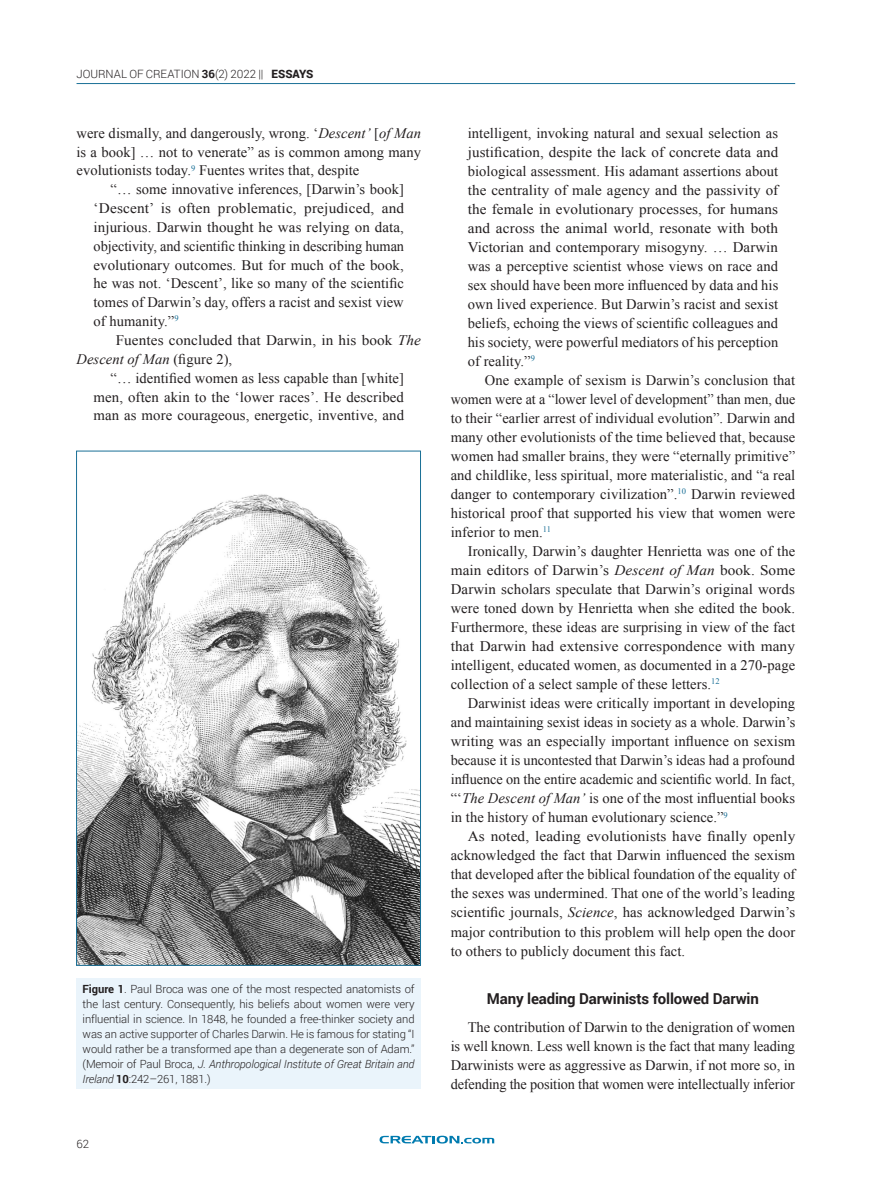
<style>
.page{position:relative;width:893px;height:1191px;background:#fff}
.page>*{position:absolute;margin:0;border:0;box-sizing:border-box;transform-origin:0 0}
.Sub-heading__1{font:700 15px "Roboto";letter-spacing:-.01em;color:#231f20}
.Body{font:14.55px/19px "Times New Roman";letter-spacing:.005em;color:#231f20;text-align:justify}
.Quote__2-column{font:14.55px/19px "Times New Roman";letter-spacing:.005em;color:#231f20;text-align:justify}
.After_Quote_Paragrap{font:14.55px/19px "Times New Roman";letter-spacing:.005em;color:#231f20;text-align:justify}
.Body-2{font:14.55px/19px "Times New Roman";letter-spacing:.005em;color:#231f20;text-align:justify;scale:1.05 1}
.After_Quote_Paragrap-2{font:14.55px/18.9px "Times New Roman";letter-spacing:.005em;color:#231f20;scale:1.05 1}
.t1{font:300 11.4px "Roboto";letter-spacing:-.005em;color:#231f20}
.Captions{font:300 11.25px/15px "Roboto";letter-spacing:-.01em;color:#231f20;text-align:justify}
.s1{font-weight:700}
.s2{font-weight:900}
.s3{font-style:italic}
</style>
<div class="page">
<svg style="left:380px;top:1135px;width:114px;height:8px"></svg>
<hr style="left:77px;top:83px;width:718px;height:1px;background:#196f96">
<div style="left:76px;top:978px;width:345px;height:111px;background:#eaf4fb"></div>
<img style="left:78px;top:494px;width:341px;height:469px">
<p class="t1" style="left:77px;top:66px;width:238px">JOURNAL OF CREATION <span class="s1">36</span>(2) 2022 || <span class="s2">ESSAYS</span></p>
<p class="Body" style="left:77px;top:123px;width:346px">were dismally, and dangerously, wrong. ‘<span class="s3">Descent’</span> [<span class="s3">of Man </span>is a book] … not to venerate” as is common among many evolutionists today.<sup>9</sup> Fuentes writes that, despite</p>
<p class="Quote__2-column" style="left:94px;top:180px;width:312px;text-indent:17px">“… some innovative inferences, [Darwin’s book] ‘Descent’ is often problematic, prejudiced, and injurious. Darwin thought he was relying on data, objectivity, and scientific thinking in describing human evolutionary outcomes. But for much of the book, he was not. ‘Descent’, like so many of the scientific tomes of Darwin’s day, offers a racist and sexist view of humanity.”<sup>9</sup></p>
<p class="After_Quote_Paragrap-2" style="left:77px;top:330px;width:330px;text-indent:39px">Fuentes concluded that Darwin, in his book <span class="s3">The<br>Descent of Man</span> (figure 2),</p>
<p class="Quote__2-column" style="left:94px;top:368px;width:312px;text-indent:17px">“… identified women as less capable than [white] men, often akin to the ‘lower races’. He described man as more courageous, energetic, inventive, and</p>
<p class="Captions" style="left:83px;top:980px;width:334px"><span class="s1">Figure 1</span>. Paul Broca was one of the most respected anatomists of the last century. Consequently, his beliefs about women were very influential in science. In 1848, he founded a free-thinker society and was an active supporter of Charles Darwin. He is famous for stating “I would rather be a transformed ape than a degenerate son of Adam.” (Memoir of Paul Broca, <span class="s3">J. Anthropological Institute of Great Britain and Ireland</span> <span class="s1">10</span>:242–261, 1881.)</p>
<p class="t1" style="left:77px;top:1135px;width:14px">62</p>
<p class="Quote__2-column" style="left:468px;top:123px;width:312px">intelligent, invoking natural and sexual selection as justification, despite the lack of concrete data and biological assessment. His adamant assertions about the centrality of male agency and the passivity of the female in evolutionary processes, for humans and across the animal world, resonate with both Victorian and contemporary misogyny. … Darwin was a perceptive scientist whose views on race and sex should have been more influenced by data and his own lived experience. But Darwin’s racist and sexist beliefs, echoing the views of scientific colleagues and his society, were powerful mediators of his perception of reality.”<sup>9</sup></p>
<p class="After_Quote_Paragrap" style="left:451px;top:370px;width:346px;text-indent:34px">One example of sexism is Darwin’s conclusion that women were at a “lower level of development” than men, due to their “earlier arrest of individual evolution”. Darwin and many other evolutionists of the time believed that, because women had smaller brains, they were “eternally primitive” and childlike, less spiritual, more materialistic, and “a real danger to contemporary civilization”.<sup>10</sup> Darwin reviewed historical proof that supported his view that women were inferior to men.<sup>11</sup></p>
<p class="Body" style="left:451px;top:541px;width:346px;text-indent:17px">Ironically, Darwin’s daughter Henrietta was one of the main editors of Darwin’s <span class="s3">Descent of Man</span> book. Some Darwin scholars speculate that Darwin’s original words were toned down by Henrietta when she edited the book.<br>Furthermore, these ideas are surprising in view of the fact that Darwin had extensive correspondence with many intelligent, educated women, as documented in a 270-page collection of a select sample of these letters.<sup>12</sup></p>
<p class="Body" style="left:451px;top:693px;width:346px;text-indent:17px">Darwinist ideas were critically important in developing and maintaining sexist ideas in society as a whole. Darwin’s writing was an especially important influence on sexism because it is uncontested that Darwin’s ideas had a profound influence on the entire academic and scientific world. In fact, “‘<span class="s3">The Descent of Man’</span> is one of the most influential books in the history of human evolutionary science.”<sup>9</sup></p>
<p class="Body-2" style="left:451px;top:826px;width:330px;text-indent:17px">As noted, leading evolutionists have finally openly acknowledged the fact that Darwin influenced the sexism that developed after the biblical foundation of the equality of the sexes was undermined. That one of the world’s leading scientific journals, <span class="s3">Science</span>, has acknowledged Darwin’s major contribution to this problem will help open the door to others to publicly document this fact.</p>
<p class="Sub-heading__1" style="left:487px;top:988px;width:273px">Many leading Darwinists followed Darwin</p>
<p class="Body" style="left:451px;top:1017px;width:346px;text-indent:17px">The contribution of Darwin to the denigration of women is well known. Less well known is the fact that many leading Darwinists were as aggressive as Darwin, if not more so, in defending the position that women were intellectually inferior</p>
</div>
